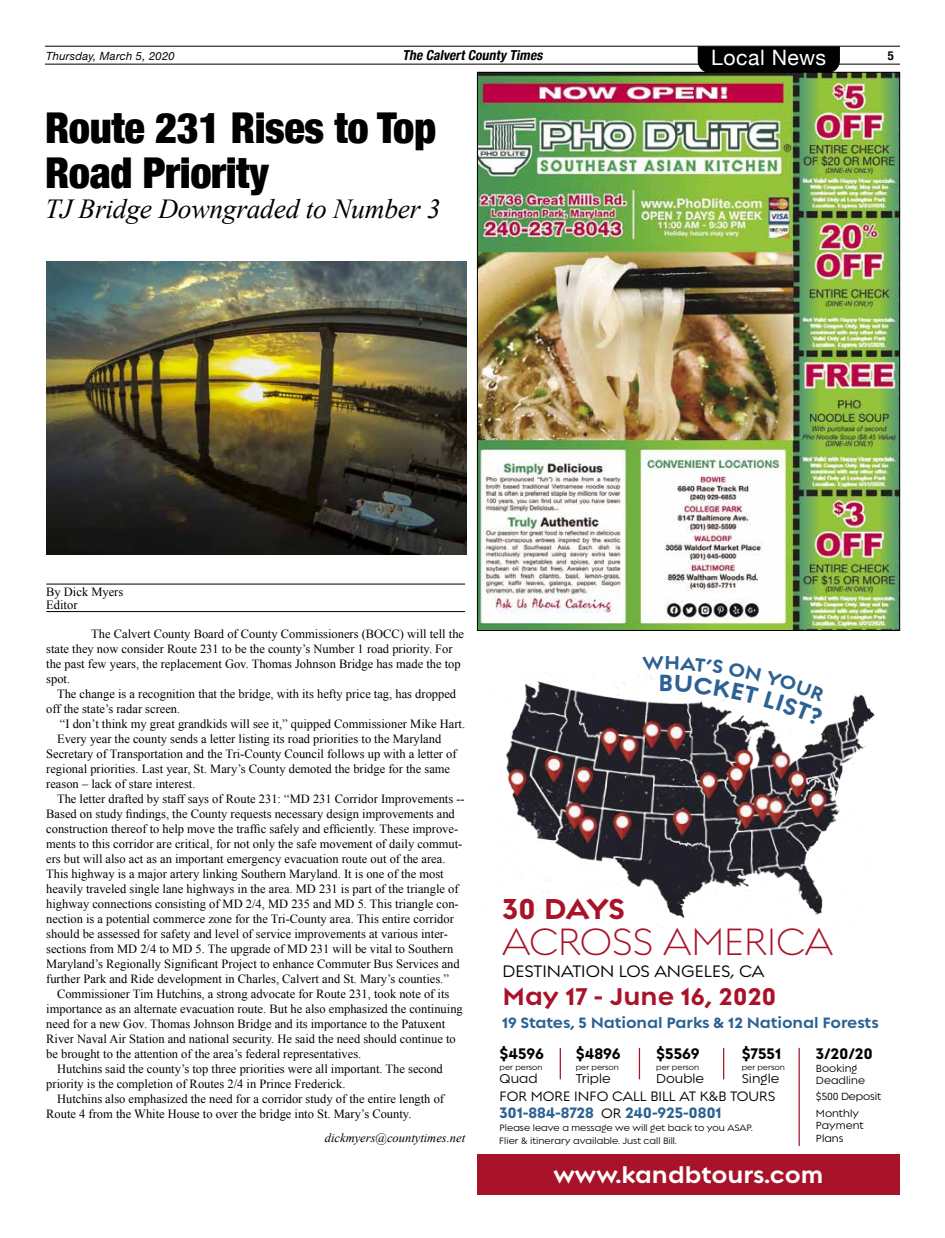
<style>
.page{position:relative;width:945px;height:1238px;background:#fff}
.page>*{position:absolute;margin:0;border:0;box-sizing:border-box;transform-origin:0 0}
.t1{font:900 condensed 42.5px/45px "Helvetica Neue";letter-spacing:-.01em;color:#000}
.t2{font:300 41.25px "Regulator Nova";color:#a9132a}
.t3{font:700 31.25px "Regulator Nova";letter-spacing:-.025em;color:#a9132a}
.t4{font:italic 27.5px "Times New Roman";letter-spacing:-.01em;color:#000}
.t5{font:700 26.25px "Regulator Nova";color:#a9132a}
.t6{font:700 24.62px "Regulator Nova";color:#fff}
.t7{font:21.25px "Helvetica Neue";letter-spacing:.025em;color:#fff}
.t8{font:500 18px "Regulator Nova";color:#000}
.t9{font:700 16.62px "Regulator Nova";letter-spacing:-.005em;color:#000}
.t10{font:700 16.38px "Regulator Nova";letter-spacing:-.01em;color:#2b6193}
.t11{font:700 16.25px "Regulator Nova";letter-spacing:-.01em;color:#2b6193}
.t12{font:500 14.75px "Regulator Nova";color:#000}
.t13{font:500 13.88px "Regulator Nova";color:#000}
.t14{font:italic 700 condensed 13.75px "Helvetica Neue";color:#000}
.t15{font:12.5px/15px "Times New Roman";color:#000}
.t16{font:italic 12.5px "Times New Roman";color:#000}
.t17{font:700 condensed 12.5px "Helvetica Neue";color:#000}
.t18{font:500 11.25px/12.5px "Regulator Nova";color:#000}
.t19{font:italic 11.25px "Helvetica Neue";letter-spacing:.02em;color:#000}
.t20{font:500 10px "Regulator Nova";color:#000}
.t21{font:500 8.25px "Regulator Nova";color:#000}
.s1{font-weight:500;font-size:14.75px;color:#000}
</style>
<div class="page">
<hr style="left:45px;top:64px;width:855px;height:1px;background:#000">
<hr style="left:45px;top:46px;width:855px;height:1px;background:#000">
<div style="left:698px;top:46px;width:142px;height:26px;background:#000"></div>
<img style="left:479px;top:74px;width:419px;height:555px">
<img style="left:494px;top:673px;width:381px;height:259px">
<hr style="left:560px;top:1047px;width:1px;height:32px;background:#a9132a">
<hr style="left:639px;top:1047px;width:1px;height:32px;background:#a9132a">
<hr style="left:723px;top:1047px;width:1px;height:32px;background:#a9132a">
<hr style="left:799px;top:1047px;width:1px;height:99px;background:#a9132a">
<div style="left:477px;top:1154px;width:423px;height:40px;background:#a9132a"></div>
<hr style="left:46px;top:584px;width:419px;height:1px;background:#000">
<hr style="left:46px;top:611px;width:419px;height:1px;background:#000">
<img style="left:46px;top:261px;width:420px;height:294px">
<svg style="left:642px;top:673px;width:184px;height:53px"></svg>
<p class="t19" style="left:46px;top:48px;width:130px">Thursday, March 5, 2020</p>
<p class="t14" style="left:402px;top:43px;width:145px">TheCalvertCountyTimes</p>
<h3 class="t7" style="left:711px;top:42px;width:117px">Local News</h3>
<p class="t17" style="left:888px;top:45px;width:7px">5</p>
<h1 class="t1" style="left:45px;top:103px;width:393px">Route 231 Rises to Top<br>Road Priority</h1>
<h3 class="t4" style="left:45px;top:190px;width:397px">TJ Bridge Downgraded to Number 3</h3>
<p class="t15" style="left:46px;top:584px;width:79px;line-height:13.8px">By Dick Myers<br>Editor</p>
<p class="t15" style="left:46px;top:626px;width:419px;text-indent:45px">The Calvert County Board of County Commissioners (BOCC) will tell the state they now consider Route 231 to be the county’s Number 1 road priority. For the past few years, the replacement Gov. Thomas Johnson Bridge has made the top spot.</p>
<p class="t15" style="left:46px;top:686px;width:411px;text-indent:11px">The change is a recognition that the bridge, with its hefty price tag, has dropped off the state’s radar screen.</p>
<p class="t15" style="left:60px;top:716px;width:407px">“I don’t think my great grandkids will see it,” quipped Commissioner Mike Hart.</p>
<p class="t15" style="left:57px;top:731px;width:386px">Every year the county sends a letter listing its road priorities to the Maryland</p>
<p class="t15" style="left:46px;top:746px;width:412px">Secretary of Transportation and the Tri-County Council follows up with a letter of</p>
<p class="t15" style="left:46px;top:761px;width:405px">regional priorities. Last year, St. Mary’s County demoted the bridge for the same</p>
<p class="t15" style="left:46px;top:776px;width:151px">reason – lack of stare interest.</p>
<p class="t15" style="left:57px;top:791px;width:409px">The letter drafted by staff says of Route 231: “MD 231 Corridor Improvements --</p>
<p class="t15" style="left:46px;top:806px;width:410px">Based on study findings, the County requests necessary design improvements and</p>
<p class="t15" style="left:46px;top:821px;width:414px">construction thereof to help move the traffic safely and efficiently. These improve-</p>
<p class="t15" style="left:46px;top:836px;width:418px">ments to this corridor are critical, for not only the safe movement of daily commut-</p>
<p class="t15" style="left:46px;top:851px;width:401px">ers but will also act as an important emergency evacuation route out of the area.</p>
<p class="t15" style="left:46px;top:866px;width:399px">This highway is a major artery linking Southern Maryland. It is one of the most</p>
<p class="t15" style="left:46px;top:881px;width:414px">heavily traveled single lane highways in the area. MD 231 is part of the triangle of</p>
<p class="t15" style="left:46px;top:896px;width:414px">highway connections consisting of MD 2/4, MD 235 and MD 5. This triangle con-</p>
<p class="t15" style="left:46px;top:911px;width:409px">nection is a potential commerce zone for the Tri-County area. This entire corridor</p>
<p class="t15" style="left:46px;top:926px;width:403px">should be assessed for safety and level of service improvements at various inter-</p>
<p class="t15" style="left:46px;top:941px;width:409px">sections from MD 2/4 to MD 5. The upgrade of MD 231 will be vital to Southern</p>
<p class="t15" style="left:46px;top:956px;width:415px">Maryland’s Regionally Significant Project to enhance Commuter Bus Services and</p>
<p class="t15" style="left:46px;top:971px;width:404px">further Park and Ride development in Charles, Calvert and St. Mary’s counties.”</p>
<p class="t15" style="left:57px;top:986px;width:394px">Commissioner Tim Hutchins, a strong advocate for Route 231, took note of its</p>
<p class="t15" style="left:46px;top:1001px;width:418px">importance as an alternate evacuation route. But he also emphasized the continuing</p>
<p class="t15" style="left:46px;top:1016px;width:400px">need for a new Gov. Thomas Johnson Bridge and its importance to the Patuxent</p>
<p class="t15" style="left:46px;top:1031px;width:411px">River Naval Air Station and national security. He said the need should continue to</p>
<p class="t15" style="left:46px;top:1046px;width:317px">be brought to the attention of the area’s federal representatives.</p>
<p class="t15" style="left:57px;top:1061px;width:387px">Hutchins said the county’s top three priorities were all important. The second</p>
<p class="t15" style="left:46px;top:1076px;width:301px">priority is the completion of Routes 2/4 in Prince Frederick.</p>
<p class="t15" style="left:57px;top:1091px;width:389px">Hutchins also emphasized the need for a corridor study of the entire length of</p>
<p class="t15" style="left:46px;top:1106px;width:367px">Route 4 from the White House to over the bridge into St. Mary’s County.</p>
<p class="t16" style="left:325px;top:1129px;width:142px">dickmyers@countytimes.net</p>
<h3 class="t3" style="left:502px;top:890px;width:124px">30 DAYS</h3>
<h2 class="t2" style="left:502px;top:919px;width:332px">ACROSS AMERICA</h2>
<h3 class="t8" style="left:502px;top:960px;width:264px">DESTINATION LOS ANGELES, CA</h3>
<h3 class="t11" style="left:502px;top:1013px;width:378px">19 States, 5 National Parks &amp; 12 National Forests</h3>
<h3 class="t5" style="left:502px;top:981px;width:276px">May 17 - June 16, 2020</h3>
<h3 class="t9" style="left:500px;top:1044px;width:46px">$4596</h3>
<p class="t21" style="left:500px;top:1063px;width:45px">per person</p>
<p class="t13" style="left:500px;top:1070px;width:39px">Quad</p>
<h3 class="t9" style="left:576px;top:1044px;width:46px">$4896</h3>
<p class="t21" style="left:576px;top:1063px;width:45px">per person</p>
<p class="t13" style="left:576px;top:1070px;width:37px">Triple</p>
<h3 class="t9" style="left:656px;top:1044px;width:45px">$5569</h3>
<p class="t21" style="left:656px;top:1063px;width:45px">per person</p>
<p class="t13" style="left:656px;top:1070px;width:50px">Double</p>
<h3 class="t9" style="left:742px;top:1044px;width:41px">$7551</h3>
<p class="t21" style="left:742px;top:1063px;width:45px">per person</p>
<p class="t13" style="left:742px;top:1070px;width:39px">Single</p>
<h3 class="t9" style="left:816px;top:1044px;width:59px">3/20/20</h3>
<p class="t18" style="left:816px;top:1061px;width:51px">Booking<br>Deadline</p>
<p class="t18" style="left:816px;top:1088px;width:67px;line-height:16.2px">$500 Deposit<br>Monthly</p>
<p class="t18" style="left:816px;top:1119px;width:49px">Payment<br>Plans</p>
<h3 class="t6" style="left:554px;top:1160px;width:272px">www.kandbtours.com</h3>
<p class="t12" style="left:500px;top:1088px;width:277px">FOR MORE INFO CALL BILL AT K&amp;B TOURS</p>
<h3 class="t10" style="left:500px;top:1102px;width:224px">301-884-8728 <span class="s1">OR</span> 240-925-0801</h3>
<p class="t20" style="left:500px;top:1122px;width:255px">Please leave a message we will get back to you ASAP.</p>
<p class="t20" style="left:499px;top:1135px;width:179px">Flier &amp; itinerary available. Just call Bill.</p>
</div>
